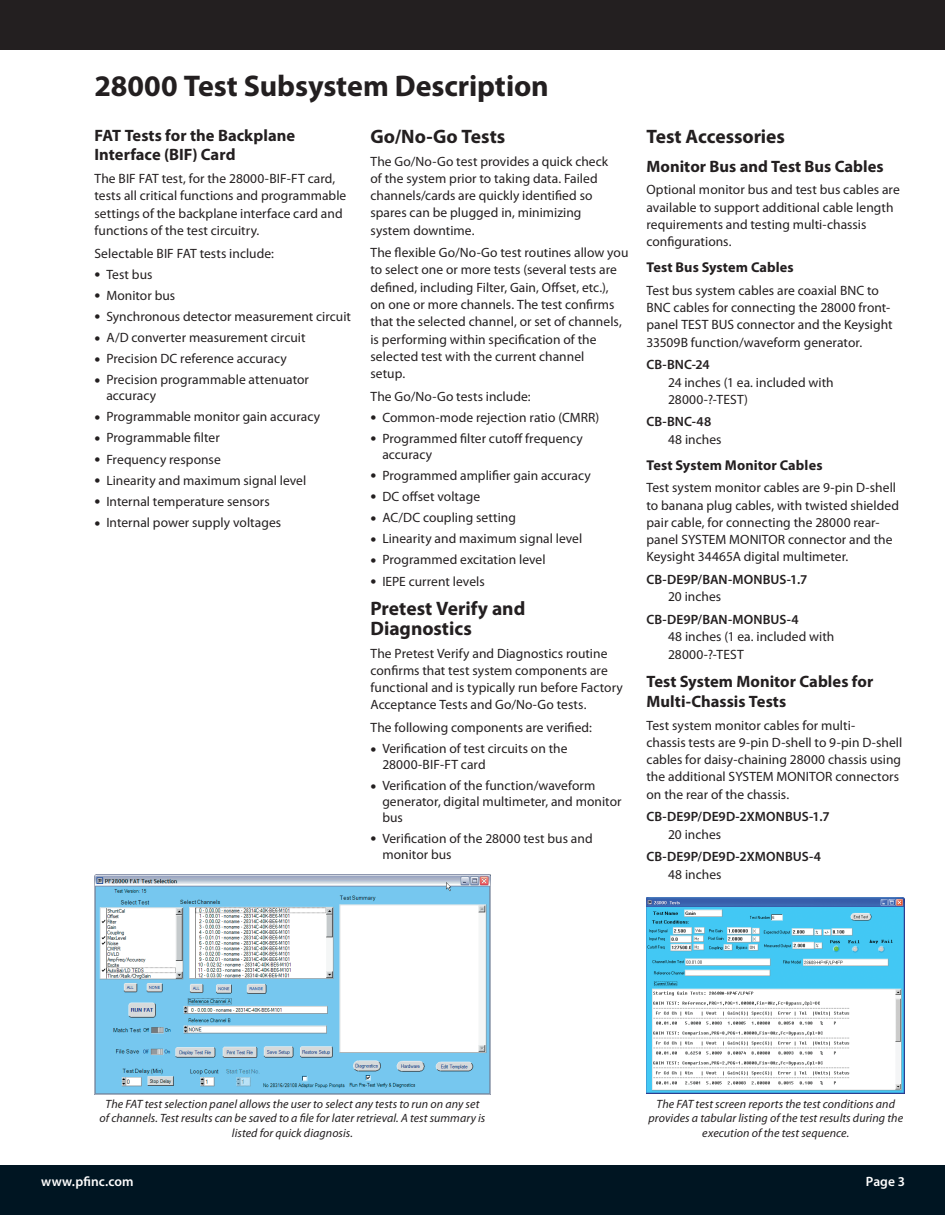
<style>
.page{position:relative;width:945px;height:1215px;background:#fff}
.page>*{position:absolute;margin:0;border:0;box-sizing:border-box;transform-origin:0 0}
.t1{font:700 30px "Myriad Pro";letter-spacing:-.005em;color:#231f20}
.t2{font:700 19.5px/20.2px "Myriad Pro";color:#231f20}
.t3{font:700 16.5px/19.8px "Myriad Pro";color:#231f20}
.t4{font:700 14.25px "Myriad Pro";letter-spacing:.005em;color:#231f20}
.t5{font:13.5px/17.2px "Myriad Pro";letter-spacing:.005em;color:#231f20}
.t6{font:600 13.5px "Myriad Pro";letter-spacing:.01em;color:#231f20}
.t7{font:600 13.5px "Myriad Pro";letter-spacing:.005em;color:#fff}
.t8{font:italic 12px/14.4px "Myriad Pro";letter-spacing:.005em;color:#231f20;text-align:center}
.s1{font-size:21px}
</style>
<div class="page">
<img style="left:95px;top:874px;width:395px;height:220px">
<div style="left:0;top:1165px;width:945px;height:50px;background:#001522"></div>
<div style="left:0;top:0;width:945px;height:50px;background:#231f20"></div>
<img style="left:646px;top:898px;width:258px;height:196px">
<h1 class="t1" style="left:94px;top:67px;width:456px">28000 Test Subsystem Description</h1>
<h2 class="t2" style="left:370px;top:126px;width:136px">Go/No-Go Tests</h2>
<p class="t5" style="left:370px;top:152px;width:239px">The Go/No-Go test provides a quick check of the system prior to taking data. Failed channels/cards are quickly identified so spares can be plugged in, minimizing system downtime.</p>
<p class="t5" style="left:370px;top:244px;width:259px">The flexible Go/No-Go test routines allow you to select one or more tests (several tests are defined, including Filter, Gain, Offset, etc.),<br>on one or more channels. The test confirms that the selected channel, or set of channels, is performing within specification of the selected test with the current channel<br>setup.</p>
<p class="t5" style="left:370px;top:387px;width:162px">The Go/No-Go tests include:</p>
<p class="t5" style="left:370px;top:408px;width:230px"><span class="s1">•</span> Common-mode rejection ratio (CMRR)</p>
<p class="t5" style="left:382px;top:430px;width:202px;line-height:15.8px;text-indent:-12px"><span class="s1">•</span> Programmed filter cutoff frequency accuracy</p>
<p class="t5" style="left:370px;top:466px;width:222px"><span class="s1">•</span> Programmed amplifier gain accuracy</p>
<p class="t5" style="left:370px;top:488px;width:111px"><span class="s1">•</span> DC offset voltage</p>
<p class="t5" style="left:370px;top:509px;width:147px"><span class="s1">•</span> AC/DC coupling setting</p>
<p class="t5" style="left:370px;top:530px;width:213px"><span class="s1">•</span> Linearity and maximum signal level</p>
<p class="t5" style="left:370px;top:551px;width:177px"><span class="s1">•</span> Programmed excitation level</p>
<p class="t5" style="left:370px;top:572px;width:116px"><span class="s1">•</span> IEPE current levels</p>
<h2 class="t2" style="left:370px;top:597px;width:156px">Pretest Verify and<br>Diagnostics</h2>
<p class="t5" style="left:370px;top:644px;width:254px">The Pretest Verify and Diagnostics routine confirms that test system components are functional and is typically run before Factory Acceptance Tests and Go/No-Go tests.</p>
<p class="t5" style="left:370px;top:719px;width:223px">The following components are verified:</p>
<p class="t5" style="left:382px;top:741px;width:187px;line-height:15.8px;text-indent:-12px"><span class="s1">•</span> Verification of test circuits on the<br>28000-BIF-FT card</p>
<p class="t5" style="left:382px;top:778px;width:241px;line-height:15.8px;text-indent:-12px"><span class="s1">•</span> Verification of the function/waveform generator, digital multimeter, and monitor bus</p>
<p class="t5" style="left:382px;top:830px;width:212px;line-height:15.8px;text-indent:-12px"><span class="s1">•</span> Verification of the 28000 test bus and monitor bus</p>
<p class="t3" style="left:94px;top:125px;width:202px">FAT Tests for the Backplane<br>Interface (BIF) Card</p>
<p class="t5" style="left:94px;top:170px;width:253px">The BIF FAT test, for the 28000-BIF-FT card, tests all critical functions and programmable settings of the backplane interface card and functions of the test circuitry.</p>
<p class="t5" style="left:94px;top:244px;width:181px">Selectable BIF FAT tests include:</p>
<p class="t5" style="left:94px;top:265px;width:59px"><span class="s1">•</span> Test bus</p>
<p class="t5" style="left:94px;top:286px;width:82px"><span class="s1">•</span> Monitor bus</p>
<p class="t5" style="left:94px;top:308px;width:258px"><span class="s1">•</span> Synchronous detector measurement circuit</p>
<p class="t5" style="left:94px;top:329px;width:213px"><span class="s1">•</span> A/D converter measurement circuit</p>
<p class="t5" style="left:94px;top:350px;width:194px"><span class="s1">•</span> Precision DC reference accuracy</p>
<p class="t5" style="left:106px;top:372px;width:204px;line-height:15.8px;text-indent:-12px"><span class="s1">•</span> Precision programmable attenuator accuracy</p>
<p class="t5" style="left:94px;top:408px;width:227px"><span class="s1">•</span> Programmable monitor gain accuracy</p>
<p class="t5" style="left:94px;top:429px;width:127px"><span class="s1">•</span> Programmable filter</p>
<p class="t5" style="left:94px;top:450px;width:128px"><span class="s1">•</span> Frequency response</p>
<p class="t5" style="left:94px;top:471px;width:213px"><span class="s1">•</span> Linearity and maximum signal level</p>
<p class="t5" style="left:94px;top:493px;width:177px"><span class="s1">•</span> Internal temperature sensors</p>
<p class="t5" style="left:94px;top:514px;width:188px"><span class="s1">•</span> Internal power supply voltages</p>
<h2 class="t2" style="left:646px;top:126px;width:140px">Test Accessories</h2>
<p class="t3" style="left:646px;top:156px;width:239px">Monitor Bus and Test Bus Cables</p>
<p class="t5" style="left:646px;top:181px;width:255px">Optional monitor bus and test bus cables are available to support additional cable length requirements and testing multi-chassis configurations.</p>
<p class="t4" style="left:646px;top:258px;width:149px">Test Bus System Cables</p>
<p class="t5" style="left:646px;top:282px;width:248px">Test bus system cables are coaxial BNC to BNC cables for connecting the 28000 front&shy;panel TEST BUS connector and the Keysight 33509B function/waveform generator.</p>
<p class="t6" style="left:646px;top:356px;width:65px">CB-BNC-24</p>
<p class="t5" style="left:668px;top:373px;width:167px">24 inches (1 ea. included with<br>28000-?-TEST)</p>
<p class="t6" style="left:646px;top:413px;width:66px">CB-BNC-48</p>
<p class="t5" style="left:668px;top:430px;width:55px">48 inches</p>
<p class="t4" style="left:646px;top:456px;width:178px">Test System Monitor Cables</p>
<p class="t5" style="left:646px;top:479px;width:254px">Test system monitor cables are 9-pin D-shell to banana plug cables, with twisted shielded pair cable, for connecting the 28000 rear&shy;panel SYSTEM MONITOR connector and the Keysight 34465A digital multimeter.</p>
<p class="t6" style="left:646px;top:571px;width:162px">CB-DE9P/BAN-MONBUS-1.7</p>
<p class="t5" style="left:668px;top:588px;width:55px">20 inches</p>
<p class="t6" style="left:646px;top:611px;width:154px">CB-DE9P/BAN-MONBUS-4</p>
<p class="t5" style="left:668px;top:628px;width:168px">48 inches (1 ea. included with<br>28000-?-TEST</p>
<p class="t3" style="left:646px;top:671px;width:228px">Test System Monitor Cables for<br>Multi-Chassis Tests</p>
<p class="t5" style="left:646px;top:716px;width:257px">Test system monitor cables for multi-<br>chassis tests are 9-pin D-shell to 9-pin D-shell cables for daisy-chaining 28000 chassis using the additional SYSTEM MONITOR connectors on the rear of the chassis.</p>
<p class="t6" style="left:646px;top:808px;width:185px">CB-DE9P/DE9D-2XMONBUS-1.7</p>
<p class="t5" style="left:668px;top:825px;width:55px">20 inches</p>
<p class="t6" style="left:646px;top:848px;width:176px">CB-DE9P/DE9D-2XMONBUS-4</p>
<p class="t5" style="left:668px;top:865px;width:55px">48 inches</p>
<p class="t8" style="left:100px;top:1097px;width:387px">The FAT test selection panel allows the user to select any tests to run on any set of channels. Test results can be saved to a file for later retrieval. A test summary is listed for quick diagnosis.</p>
<p class="t7" style="left:41px;top:1173px;width:94px">www.pfinc.com</p>
<p class="t7" style="left:866px;top:1173px;width:41px">Page 3</p>
<p class="t8" style="left:649px;top:1097px;width:256px">The FAT test screen reports the test conditions and provides a tabular listing of the test results during the execution of the test sequence.</p>
</div>
